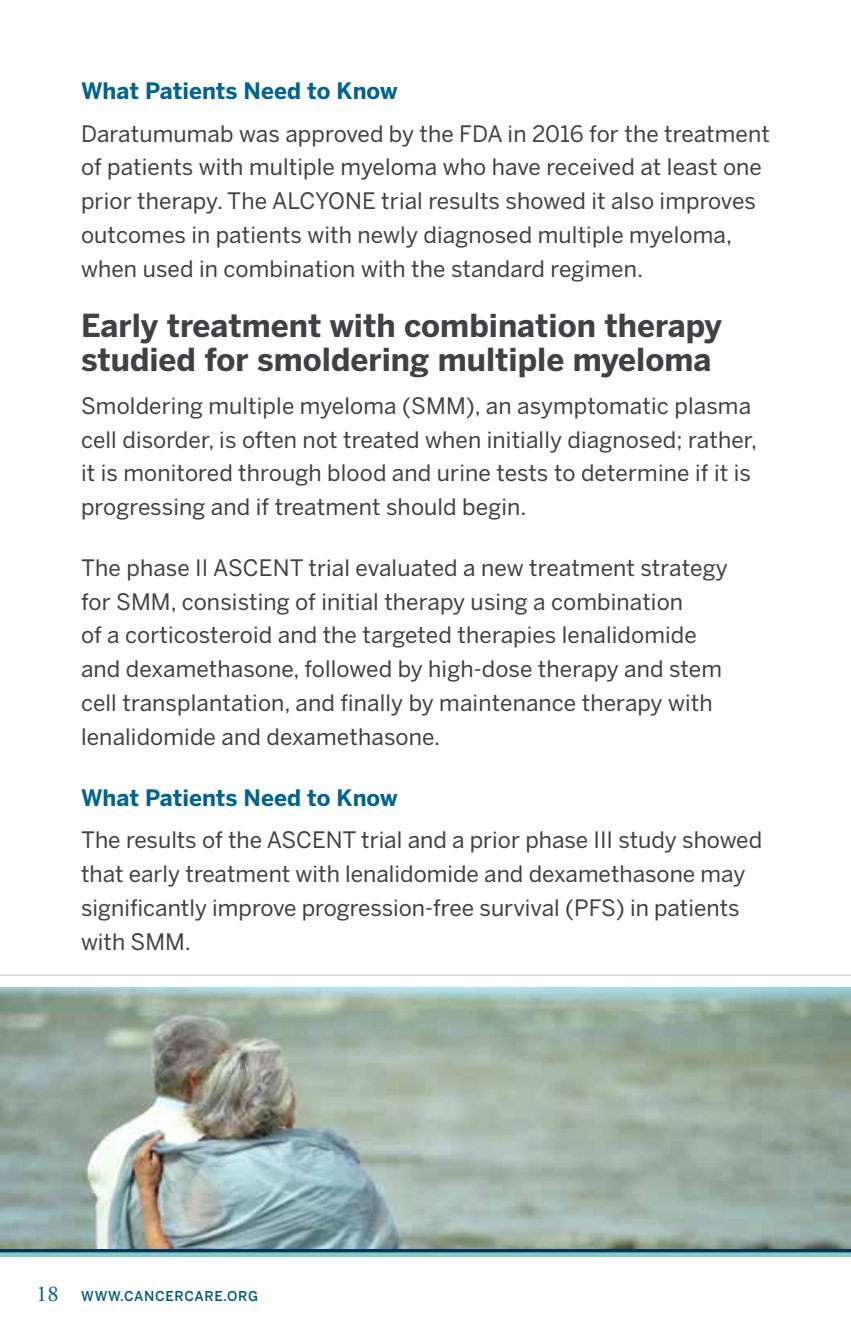
<style>
.page{position:relative;width:851px;height:1337px;background:#fff}
.page>*{position:absolute;margin:0;border:0;box-sizing:border-box;transform-origin:0 0}
.t1{font:700 31.5px/33.8px "Benton Sans";color:#414042}
.t2{font:22.5px/33.8px "Benton Sans";letter-spacing:.005em;color:#414042}
.t3{font:700 22.5px "Benton Sans";color:#00648e}
.t4{font:500 13.5px "Benton Sans";letter-spacing:.05em;color:#005a84}
.s1{font-family:"Adobe Garamond Pro";font-weight:400;font-size:22.5px}
</style>
<div class="page">
<div style="left:0;top:1252px;width:850px;height:5px;background:#82cec1"></div>
<svg style="left:0;top:1248px;width:850px;height:4px;fill:#00355f"></svg>
<img style="left:0;top:987px;width:850px;height:261px">
<hr style="left:0;top:974px;width:850px;height:1px;background:#c7c8ca">
<p class="t3" style="left:81px;top:77px;width:318px">What Patients Need to Know</p>
<p class="t2" style="left:81px;top:116px;width:690px">Daratumumab was approved by the FDA in 2016 for the treatment of patients with multiple myeloma who have received at least one prior therapy. The ALCYONE trial results showed it also improves outcomes in patients with newly diagnosed multiple myeloma, when used in combination with the standard regimen.</p>
<h1 class="t1" style="left:81px;top:308px;width:642px">Early treatment with combination therapy studied for smoldering multiple myeloma</h1>
<p class="t2" style="left:81px;top:388px;width:677px">Smoldering multiple myeloma (SMM), an asymptomatic plasma cell disorder, is often not treated when initially diagnosed; rather, it is monitored through blood and urine tests to determine if it is progressing and if treatment should begin.</p>
<p class="t2" style="left:81px;top:550px;width:648px">The phase II ASCENT trial evaluated a new treatment strategy for SMM, consisting of initial therapy using a combination<br>of a corticosteroid and the targeted therapies lenalidomide and dexamethasone, followed by high-dose therapy and stem cell transplantation, and finally by maintenance therapy with lenalidomide and dexamethasone.</p>
<p class="t3" style="left:81px;top:784px;width:318px">What Patients Need to Know</p>
<p class="t2" style="left:81px;top:823px;width:682px">The results of the ASCENT trial and a prior phase III study showed that early treatment with lenalidomide and dexamethasone may significantly improve progression-free survival (PFS) in patients with SMM.</p>
<p class="t4" style="left:36px;top:1287px;width:223px"><span class="s1">18</span> WWW.CANCERCARE.ORG</p>
</div>
